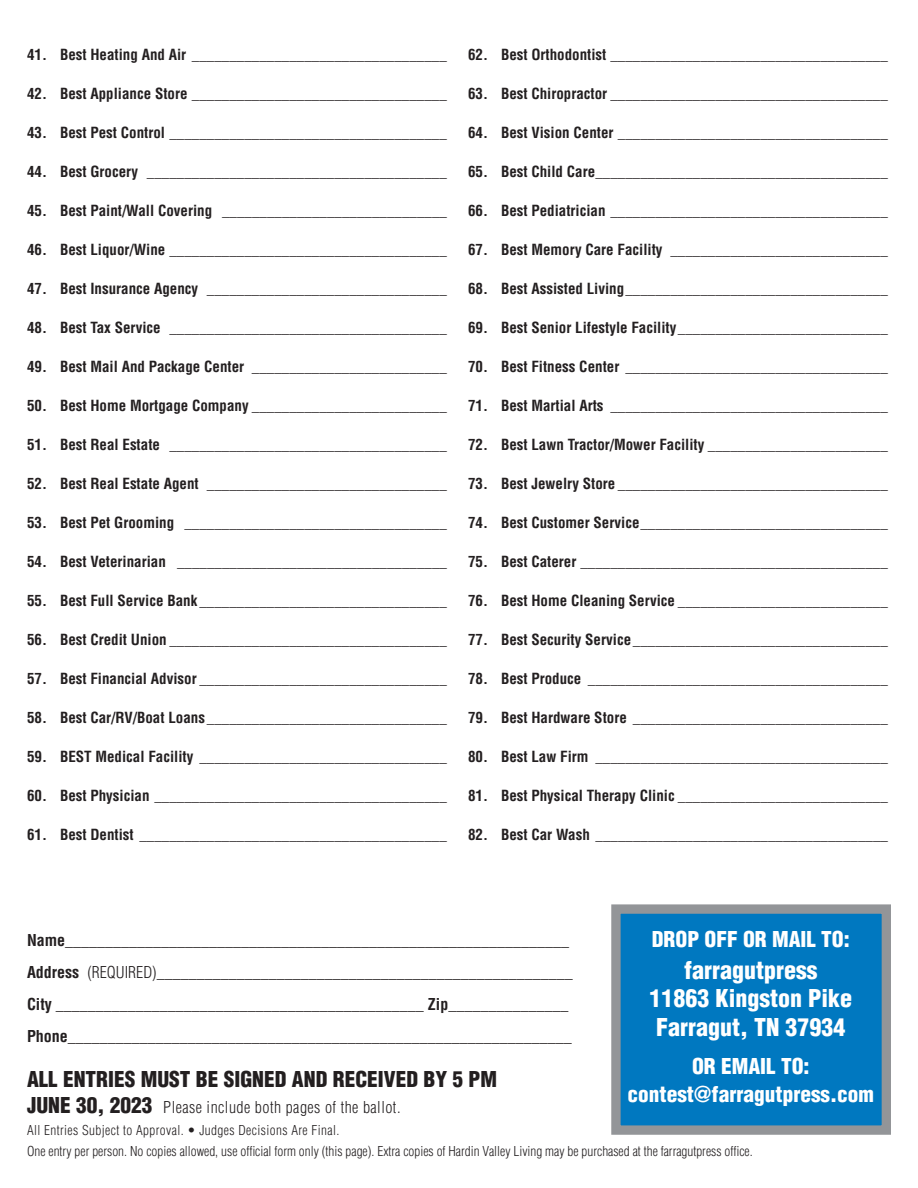
<style>
.page{position:relative;width:918px;height:1188px;background:#fff}
.page>*{position:absolute;margin:0;border:0;box-sizing:border-box;transform-origin:0 0}
.t1{font:900 condensed 24px "Helvetica";color:#fff}
.t2{font:900 condensed 21.3px "Helvetica";color:#fff}
.t3{font:900 condensed 21.3px "Helvetica";color:#231f20}
.t4{font:700 condensed 16.05px "Helvetica";color:#231f20}
.t5{font:300 condensed 16.05px "Helvetica";letter-spacing:.03em;color:#231f20}
.t6{font:700 condensed 15px "Helvetica";color:#231f20}
.t7{font:300 condensed 13.35px "Helvetica";color:#231f20}
.t8{font:300 condensed 13.35px "Helvetica";letter-spacing:.03em;color:#231f20}
.s1{font-weight:300}
.s2{font-weight:900;font-size:21.3px}
</style>
<div class="page">
<div style="left:611px;top:904px;width:280px;height:231px;background:#0078c0;border:9px solid #939598"></div>
<p class="t6" style="left:27px;top:45px;width:421px">41. Best Heating And Air __________________________________</p>
<p class="t6" style="left:27px;top:84px;width:421px">42. Best Appliance Store __________________________________</p>
<p class="t6" style="left:27px;top:123px;width:421px">43. Best Pest Control _____________________________________</p>
<p class="t6" style="left:27px;top:162px;width:421px">44. Best Grocery ________________________________________</p>
<p class="t6" style="left:27px;top:201px;width:422px">45. Best Paint/Wall Covering ______________________________</p>
<p class="t6" style="left:27px;top:240px;width:421px">46. Best Liquor/Wine _____________________________________</p>
<p class="t6" style="left:27px;top:279px;width:421px">47. Best Insurance Agency ________________________________</p>
<p class="t6" style="left:27px;top:318px;width:421px">48. Best Tax Service _____________________________________</p>
<p class="t6" style="left:27px;top:357px;width:421px">49. Best Mail And Package Center __________________________</p>
<p class="t6" style="left:27px;top:396px;width:421px">50. Best Home Mortgage Company __________________________</p>
<p class="t6" style="left:27px;top:435px;width:421px">51. Best Real Estate _____________________________________</p>
<p class="t6" style="left:27px;top:474px;width:421px">52. Best Real Estate Agent ________________________________</p>
<p class="t6" style="left:27px;top:513px;width:421px">53. Best Pet Grooming ___________________________________</p>
<p class="t6" style="left:27px;top:552px;width:422px">54. Best Veterinarian ____________________________________</p>
<p class="t6" style="left:27px;top:591px;width:421px">55. Best Full Service Bank _________________________________</p>
<p class="t6" style="left:27px;top:630px;width:421px">56. Best Credit Union _____________________________________</p>
<p class="t6" style="left:27px;top:669px;width:421px">57. Best Financial Advisor _________________________________</p>
<p class="t6" style="left:27px;top:708px;width:421px">58. Best Car/RV/Boat Loans ________________________________</p>
<p class="t6" style="left:27px;top:747px;width:421px">59. BEST Medical Facility _________________________________</p>
<p class="t6" style="left:27px;top:786px;width:421px">60. Best Physician _______________________________________</p>
<p class="t6" style="left:27px;top:825px;width:421px">61. Best Dentist _________________________________________</p>
<p class="t6" style="left:468px;top:45px;width:421px">62. Best Orthodontist _____________________________________</p>
<p class="t6" style="left:468px;top:84px;width:421px">63. Best Chiropractor _____________________________________</p>
<p class="t6" style="left:468px;top:123px;width:421px">64. Best Vision Center ____________________________________</p>
<p class="t6" style="left:468px;top:162px;width:421px">65. Best Child Care_______________________________________</p>
<p class="t6" style="left:468px;top:201px;width:421px">66. Best Pediatrician _____________________________________</p>
<p class="t6" style="left:468px;top:240px;width:421px">67. Best Memory Care Facility _____________________________</p>
<p class="t6" style="left:468px;top:279px;width:421px">68. Best Assisted Living___________________________________</p>
<p class="t6" style="left:468px;top:318px;width:421px">69. Best Senior Lifestyle Facility____________________________</p>
<p class="t6" style="left:468px;top:357px;width:421px">70. Best Fitness Center ___________________________________</p>
<p class="t6" style="left:468px;top:396px;width:421px">71. Best Martial Arts _____________________________________</p>
<p class="t6" style="left:468px;top:435px;width:421px">72. Best Lawn Tractor/Mower Facility ________________________</p>
<p class="t6" style="left:468px;top:474px;width:421px">73. Best Jewelry Store ____________________________________</p>
<p class="t6" style="left:468px;top:513px;width:421px">74. Best Customer Service_________________________________</p>
<p class="t6" style="left:468px;top:552px;width:421px">75. Best Caterer _________________________________________</p>
<p class="t6" style="left:468px;top:591px;width:421px">76. Best Home Cleaning Service ____________________________</p>
<p class="t6" style="left:468px;top:630px;width:421px">77. Best Security Service__________________________________</p>
<p class="t6" style="left:468px;top:669px;width:421px">78. Best Produce ________________________________________</p>
<p class="t6" style="left:468px;top:708px;width:421px">79. Best Hardware Store __________________________________</p>
<p class="t6" style="left:468px;top:747px;width:421px">80. Best Law Firm _______________________________________</p>
<p class="t6" style="left:468px;top:786px;width:421px">81. Best Physical Therapy Clinic ____________________________</p>
<p class="t6" style="left:468px;top:825px;width:422px">82. Best Car Wash _______________________________________</p>
<p class="t2" style="left:652px;top:925px;width:200px">DROP OFF OR MAIL TO:</p>
<p class="t1" style="left:684px;top:955px;width:135px">farragutpress</p>
<p class="t1" style="left:649px;top:983px;width:204px">11863 Kingston Pike</p>
<p class="t1" style="left:656px;top:1012px;width:191px">Farragut, TN 37934</p>
<p class="t2" style="left:692px;top:1053px;width:119px">OR EMAIL TO:</p>
<p class="t2" style="left:628px;top:1081px;width:248px">contest@farragutpress.com</p>
<p class="t4" style="left:27px;top:930px;width:544px">Name_______________________________________________________________</p>
<p class="t4" style="left:27px;top:962px;width:547px">Address <span class="s1">(REQUIRED)</span>____________________________________________________</p>
<p class="t4" style="left:27px;top:994px;width:543px">City ______________________________________________ Zip_______________</p>
<p class="t4" style="left:27px;top:1026px;width:546px">Phone_______________________________________________________________</p>
<p class="t3" style="left:27px;top:1065px;width:472px">ALL ENTRIES MUST BE SIGNED AND RECEIVED BY 5 PM</p>
<p class="t5" style="left:27px;top:1097px;width:375px"><span class="s2">JUNE 30, 2023</span> Please include both pages of the ballot.</p>
<p class="t8" style="left:27px;top:1121px;width:314px">All Entries Subject to Approval. • Judges Decisions Are Final.</p>
<p class="t7" style="left:27px;top:1143px;width:727px">One entry per person. No copies allowed, use official form only (this page). Extra copies of Hardin Valley Living may be purchased at the farragutpress office.</p>
</div>
